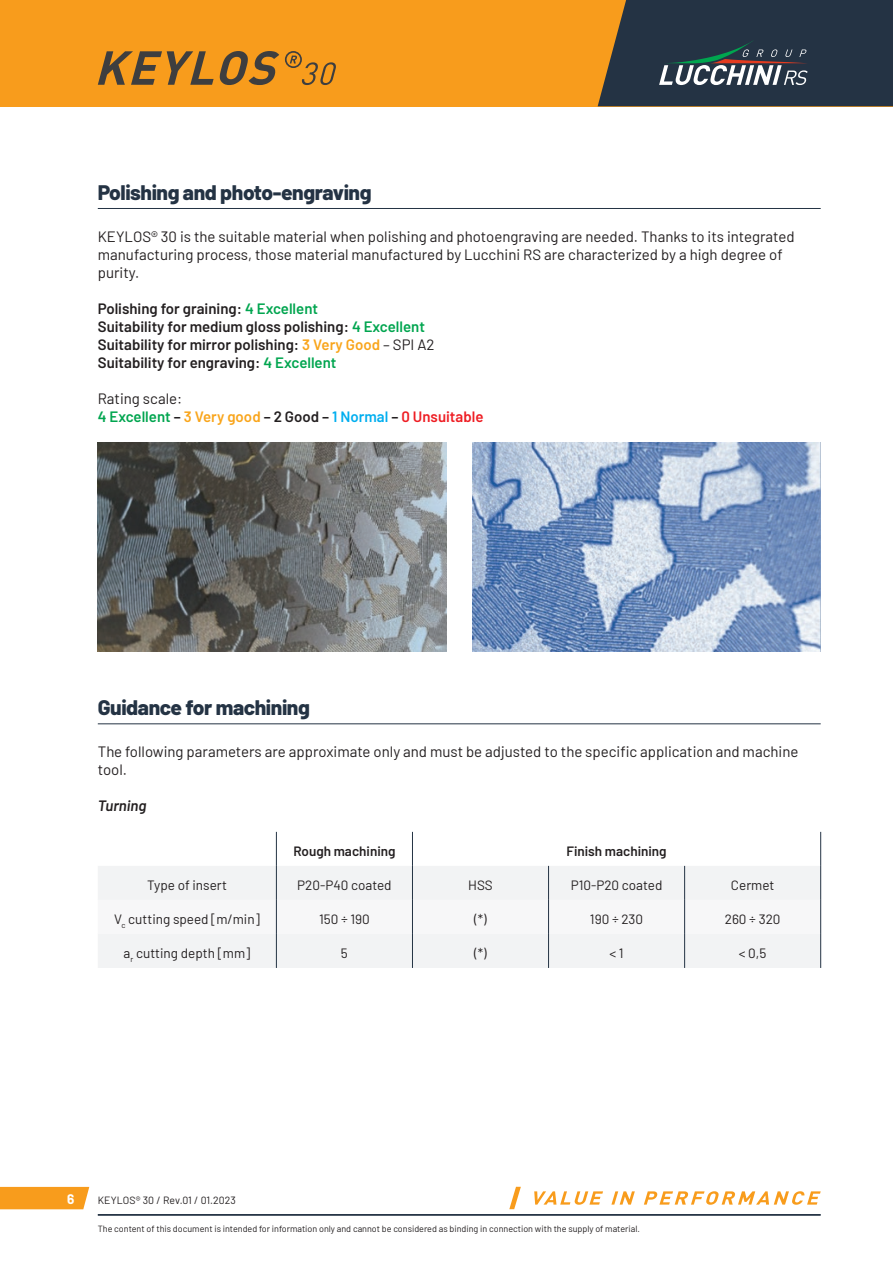
<style>
.page{position:relative;width:893px;height:1263px;background:#fff}
.page>*{position:absolute;margin:0;border:0;box-sizing:border-box;transform-origin:0 0}
.t1{font:800 21px "Barlow";letter-spacing:-.02em;color:#243344}
.t2{font:15px/18px "Barlow";color:#231f20}
.t3{font:600 15px/18px "Barlow";color:#231f20}
.t4{font:italic 600 15px "Barlow";color:#231f20}
.t5{font:13.5px "Barlow";color:#231f20}
.t6{font:600 13.5px "Barlow";color:#231f20}
.t7{font:700 13.5px "Barlow";color:#fff}
.t8{font:10.5px "Barlow";letter-spacing:.01em;color:#231f20}
.t9{font:9px "Barlow";color:#231f20}
.s1{color:#00a54f}
.s2{color:#f9a51b}
.s3{font-weight:400}
.s4{font-weight:600;color:#00a54f}
.s5{font-weight:600}
.s6{font-weight:600;color:#f9a51b}
.s7{font-weight:600;color:#00aeef}
.s8{font-weight:600;color:#ee1d23}
</style>
<div class="page">
<div style="left:0;top:0;width:893px;height:106px;background:#f89c1c"></div>
<svg style="left:98px;top:51px;width:238px;height:34px"></svg>
<svg style="left:598px;top:0;width:295px;height:106px;background:#374149"></svg>
<hr style="left:98px;top:1214px;width:723px;height:1px;background:#243344">
<svg style="left:509px;top:1187px;width:312px;height:22px"></svg>
<div style="left:0;top:1187px;width:89px;height:22px;background:#f89c1c"></div>
<hr style="left:98px;top:1215px;width:723px;height:1px;background:#243344">
<hr style="left:98px;top:208px;width:723px;height:1px;background:#243344">
<hr style="left:98px;top:723px;width:723px;height:1px;background:#243344">
<img style="left:98px;top:443px;width:348px;height:208px">
<img style="left:472px;top:443px;width:349px;height:208px">
<div style="left:98px;top:866px;width:722px;height:102px;background:#f2f3f4"></div>
<svg style="left:98px;top:900px;width:722px;height:34px"></svg>
<hr style="left:276px;top:832px;width:1px;height:34px;background:#243344">
<hr style="left:412px;top:832px;width:1px;height:34px;background:#243344">
<hr style="left:276px;top:866px;width:1px;height:34px;background:#243344">
<hr style="left:412px;top:866px;width:1px;height:34px;background:#243344">
<hr style="left:276px;top:900px;width:1px;height:34px;background:#243344">
<hr style="left:412px;top:900px;width:1px;height:34px;background:#243344">
<hr style="left:276px;top:934px;width:1px;height:34px;background:#243344">
<hr style="left:412px;top:934px;width:1px;height:34px;background:#243344">
<hr style="left:820px;top:832px;width:1px;height:34px;background:#243344">
<hr style="left:548px;top:866px;width:1px;height:34px;background:#243344">
<hr style="left:548px;top:900px;width:1px;height:34px;background:#243344">
<hr style="left:548px;top:934px;width:1px;height:34px;background:#243344">
<hr style="left:684px;top:866px;width:1px;height:34px;background:#243344">
<hr style="left:684px;top:900px;width:1px;height:34px;background:#243344">
<hr style="left:684px;top:934px;width:1px;height:34px;background:#243344">
<hr style="left:820px;top:866px;width:1px;height:34px;background:#243344">
<hr style="left:820px;top:900px;width:1px;height:34px;background:#243344">
<hr style="left:820px;top:934px;width:1px;height:34px;background:#243344">
<h1 class="t1" style="left:98px;top:176px;width:275px">Polishing and photo-engraving</h1>
<p class="t2" style="left:98px;top:226px;width:698px">KEYLOS® 30 is the suitable material when polishing and photoengraving are needed. Thanks to its integrated manufacturing process, those material manufactured by Lucchini RS are characterized by a high degree of purity.</p>
<p class="t3" style="left:98px;top:298px;width:338px">Polishing for graining: <span class="s1">4 Excellent<br></span>Suitability for medium gloss polishing: <span class="s1">4 Excellent </span>Suitability for mirror polishing: <span class="s2">3 Very Good</span> <span class="s3">– SPI A2<br></span>Suitability for engraving: <span class="s1">4 Excellent</span></p>
<p class="t2" style="left:98px;top:388px;width:387px">Rating scale:<br><span class="s4">4 Excellent</span> <span class="s5">–</span> <span class="s6">3 Very good</span> <span class="s5">– 2 Good –</span> <span class="s7">1 Normal</span> <span class="s5">–</span> <span class="s8">0 Unsuitable</span></p>
<h1 class="t1" style="left:98px;top:692px;width:214px">Guidance for machining</h1>
<p class="t2" style="left:98px;top:741px;width:702px">The following parameters are approximate only and must be adjusted to the specific application and machine tool.</p>
<p class="t4" style="left:98px;top:794px;width:50px">Turning</p>
<p class="t6" style="left:293px;top:841px;width:104px">Rough machining</p>
<p class="t6" style="left:566px;top:841px;width:102px">Finish machining</p>
<p class="t5" style="left:147px;top:875px;width:81px">Type of insert</p>
<p class="t5" style="left:297px;top:875px;width:96px">P20-P40 coated</p>
<p class="t5" style="left:468px;top:875px;width:26px">HSS</p>
<p class="t5" style="left:571px;top:875px;width:93px">P10-P20 coated</p>
<p class="t5" style="left:731px;top:875px;width:45px">Cermet</p>
<p class="t5" style="left:114px;top:909px;width:147px">V<sub>c</sub> cutting speed [m/min]</p>
<p class="t5" style="left:319px;top:909px;width:52px">150 ÷ 190</p>
<p class="t5" style="left:474px;top:909px;width:14px">(*)</p>
<p class="t5" style="left:590px;top:909px;width:55px">190 ÷ 230</p>
<p class="t5" style="left:725px;top:909px;width:57px">260 ÷ 320</p>
<p class="t5" style="left:124px;top:943px;width:128px">a<sub>r</sub> cutting depth [mm]</p>
<p class="t5" style="left:341px;top:943px;width:8px">5</p>
<p class="t5" style="left:474px;top:943px;width:14px">(*)</p>
<p class="t5" style="left:609px;top:943px;width:16px">&lt; 1</p>
<p class="t5" style="left:739px;top:943px;width:29px">&lt; 0,5</p>
<p class="t7" style="left:67px;top:1189px;width:9px">6</p>
<p class="t8" style="left:98px;top:1192px;width:140px">KEYLOS® 30 / Rev.01 / 01.2023</p>
<p class="t9" style="left:98px;top:1222px;width:544px">The content of this document is intended for information only and cannot be considered as binding in connection with the supply of material.</p>
</div>
